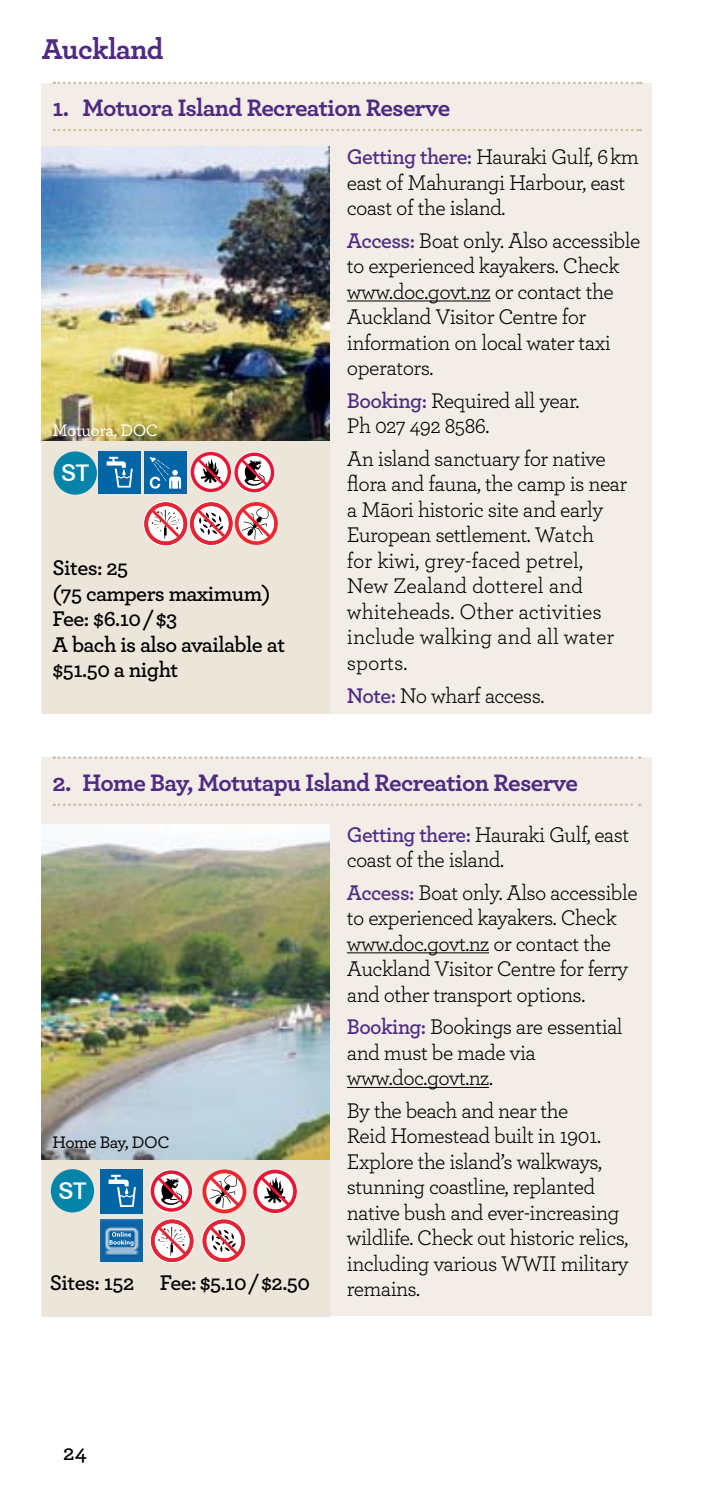
<style>
.page{position:relative;width:701px;height:1487px;background:#fff}
.page>*{position:absolute;margin:0;border:0;box-sizing:border-box;transform-origin:0 0}
.t1{font:700 30px "Archer";letter-spacing:-.025em;color:#4e2b81}
.t2{font:700 25px "Archer";letter-spacing:-.025em;color:#4e2b81}
.t3{font:500 23px "Swiss 721 BT";color:#fff}
.t4{font:600 22.5px "Archer";color:#000}
.t5{font:22.25px/25.5px "Archer";letter-spacing:-.025em;color:#000}
.t6{font:600 22.25px/25.5px "Archer";letter-spacing:-.025em;color:#000}
.t7{font:500 17.5px "Archer";letter-spacing:-.025em;color:#fff}
.t8{font:500 17.5px "Archer";letter-spacing:-.025em;color:#000}
.s1{font-weight:600;color:#4e2b81}
</style>
<div class="page">
<div style="left:42px;top:758px;width:609px;height:558px;background:#f2ede6"></div>
<div style="left:42px;top:83px;width:609px;height:631px;background:#f2ede6"></div>
<svg style="left:54px;top:82px;width:586px;height:2px"></svg>
<svg style="left:54px;top:129px;width:586px;height:2px"></svg>
<hr style="left:347px;top:301px;width:143px;height:1px;background:#000">
<svg style="left:54px;top:756px;width:586px;height:3px"></svg>
<svg style="left:54px;top:804px;width:586px;height:2px"></svg>
<hr style="left:347px;top:952px;width:142px;height:1px;background:#000">
<hr style="left:347px;top:1087px;width:142px;height:1px;background:#000">
<div style="left:42px;top:437px;width:287px;height:277px;background:#ebe5da"></div>
<div style="left:42px;top:1063px;width:287px;height:253px;background:#ebe5da"></div>
<img style="left:42px;top:146px;width:287px;height:295px">
<img style="left:42px;top:825px;width:287px;height:334px">
<div style="left:54px;top:451px;width:43px;height:44px;background:#0484a9;border-radius:50%"></div>
<div style="left:98px;top:452px;width:43px;height:42px;background:#0065a4"></div>
<svg style="left:107px;top:457px;width:26px;height:31px"></svg>
<div style="left:144px;top:452px;width:42px;height:42px;background:#0065a4"></div>
<svg style="left:150px;top:457px;width:31px;height:32px"></svg>
<svg style="left:233px;top:452px;width:42px;height:41px"></svg>
<svg style="left:190px;top:451px;width:41px;height:42px"></svg>
<svg style="left:191px;top:452px;width:83px;height:40px"></svg>
<svg style="left:143px;top:502px;width:135px;height:44px"></svg>
<div style="left:51px;top:1169px;width:43px;height:43px;background:#0484a9;border-radius:50%"></div>
<svg style="left:149px;top:1169px;width:44px;height:44px"></svg>
<svg style="left:151px;top:1170px;width:41px;height:42px"></svg>
<div style="left:100px;top:1169px;width:42px;height:45px;background:#0065a4"></div>
<svg style="left:108px;top:1175px;width:28px;height:32px"></svg>
<svg style="left:202px;top:1169px;width:44px;height:44px"></svg>
<svg style="left:253px;top:1170px;width:44px;height:43px"></svg>
<svg style="left:150px;top:1219px;width:45px;height:44px"></svg>
<svg style="left:202px;top:1219px;width:45px;height:44px"></svg>
<img style="left:100px;top:1219px;width:43px;height:43px">
<h1 class="t1" style="left:42px;top:25px;width:123px">Auckland</h1>
<p class="t2" style="left:53px;top:88px;width:399px">1. Motuora Island Recreation Reserve</p>
<p class="t5" style="left:347px;top:143px;width:293px"><span class="s1">Getting there:</span> Hauraki Gulf, 6 km east of Mahurangi Harbour, east coast of the island.</p>
<p class="t5" style="left:347px;top:227px;width:295px"><span class="s1">Access:</span> Boat only. Also accessible to experienced kayakers. Check www.doc.govt.nz or contact the<br>Auckland Visitor Centre for information on local water taxi operators.</p>
<p class="t5" style="left:347px;top:387px;width:234px"><span class="s1">Booking:</span> Required all year.<br>Ph 027 492 8586.</p>
<p class="t5" style="left:347px;top:445px;width:282px">An island sanctuary for native flora and fauna, the camp is near a Māori historic site and early<br>European settlement. Watch<br>for kiwi, grey-faced petrel,<br>New Zealand dotterel and whiteheads. Other activities include walking and all water sports.</p>
<p class="t5" style="left:347px;top:681px;width:199px"><span class="s1">Note:</span> No wharf access.</p>
<p class="t7" style="left:52px;top:418px;width:107px">Motuora, DOC</p>
<p class="t3" style="left:61px;top:459px;width:29px">ST</p>
<p class="t6" style="left:53px;top:554px;width:234px">Sites: 25<br>(75 campers maximum)<br>Fee: $6.10 / $3<br>A bach is also available at $51.50 a night</p>
<p class="t2" style="left:53px;top:763px;width:526px">2. Home Bay, Motutapu Island Recreation Reserve</p>
<p class="t5" style="left:347px;top:820px;width:284px"><span class="s1">Getting there:</span> Hauraki Gulf, east coast of the island.</p>
<p class="t5" style="left:347px;top:878px;width:292px"><span class="s1">Access:</span> Boat only. Also accessible to experienced kayakers. Check www.doc.govt.nz or contact the<br>Auckland Visitor Centre for ferry and other transport options.</p>
<p class="t5" style="left:347px;top:1013px;width:277px"><span class="s1">Booking:</span> Bookings are essential and must be made via www.doc.govt.nz.</p>
<p class="t5" style="left:347px;top:1097px;width:283px">By the beach and near the<br>Reid Homestead built in 1901.<br>Explore the island’s walkways, stunning coastline, replanted native bush and ever-increasing wildlife. Check out historic relics, including various WWII military remains.</p>
<p class="t8" style="left:52px;top:1129px;width:119px">Home Bay, DOC</p>
<p class="t3" style="left:58px;top:1177px;width:29px">ST</p>
<p class="t6" style="left:50px;top:1269px;width:261px">Sites: 152 Fee: $5.10 / $2.50</p>
<p class="t4" style="left:63px;top:1435px;width:25px">24</p>
</div>
